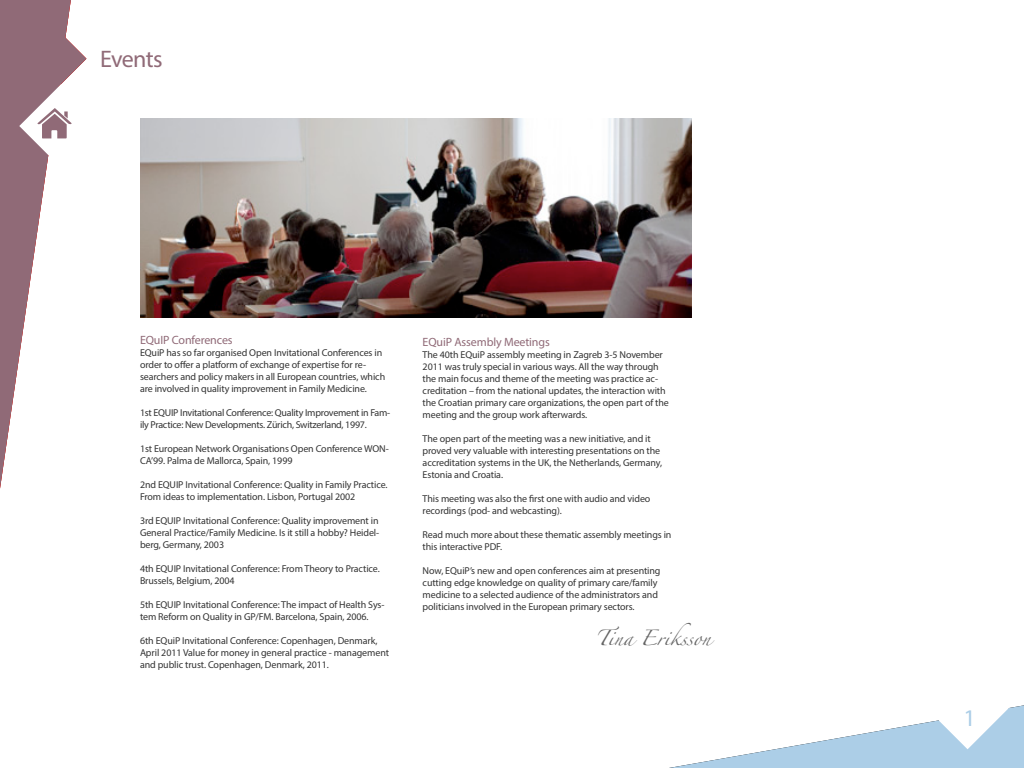
<style>
.page{position:relative;width:1024px;height:768px;background:#fff}
.page>*{position:absolute;margin:0;border:0;box-sizing:border-box;transform-origin:0 0}
.t1{font:24px "Myriad Pro";letter-spacing:-.03em;color:#906a77}
.t2{font:24px "Myriad Pro";color:#accee7}
.t3{font:14px "Zapfino";color:#646464}
.t4{font:12px "Myriad Pro";letter-spacing:-.01em;color:#906a77}
.t5{font:10px/12px "Myriad Pro";letter-spacing:-.01em;color:#333}
</style>
<div class="page">
<svg style="left:0;top:0;width:71px;height:489px"></svg>
<img style="left:140px;top:119px;width:551px;height:199px">
<svg style="left:669px;top:705px;width:355px;height:63px"></svg>
<svg style="left:3px;top:17px;width:84px;height:138px"></svg>
<h1 class="t1" style="left:100px;top:44px;width:64px">Events</h1>
<p class="t4" style="left:140px;top:333px;width:94px">EQuIP Conferences</p>
<p class="t5" style="left:140px;top:347px;width:247px">EQuiP has so far organised Open Invitational Conferences in order to offer a platform of exchange of expertise for re&shy;searchers and policy makers in all European countries, which are involved in quality improvement in Family Medicine.</p>
<p class="t5" style="left:140px;top:407px;width:252px">1st EQUIP Invitational Conference: Quality Improvement in Fam&shy;ily Practice: New Developments. Zürich, Switzerland, 1997.</p>
<p class="t5" style="left:140px;top:443px;width:250px">1st European Network Organisations Open Conference WON-<br>CA’99. Palma de Mallorca, Spain, 1999</p>
<p class="t5" style="left:140px;top:479px;width:249px">2nd EQUIP Invitational Conference: Quality in Family Practice.<br>From ideas to implementation. Lisbon, Portugal 2002</p>
<p class="t5" style="left:140px;top:515px;width:241px;text-align:justify">3rd EQUIP Invitational Conference: Quality improvement in General Practice/Family Medicine. Is it still a hobby? Heidel&shy;berg, Germany, 2003</p>
<p class="t5" style="left:140px;top:563px;width:241px">4th EQUIP Invitational Conference: From Theory to Practice.<br>Brussels, Belgium, 2004</p>
<p class="t5" style="left:140px;top:599px;width:246px">5th EQUIP Invitational Conference: The impact of Health Sys&shy;tem Reform on Quality in GP/FM. Barcelona, Spain, 2006.</p>
<p class="t5" style="left:140px;top:635px;width:251px">6th EQuiP Invitational Conference: Copenhagen, Denmark,<br>April 2011 Value for money in general practice - management and public trust. Copenhagen, Denmark, 2011.</p>
<p class="t4" style="left:423px;top:334px;width:129px">EQuiP Assembly Meetings</p>
<p class="t5" style="left:423px;top:348px;width:248px">The 40th EQuiP assembly meeting in Zagreb 3-5 November 2011 was truly special in various ways. All the way through the main focus and theme of the meeting was practice ac&shy;creditation – from the national updates, the interaction with the Croatian primary care organizations, the open part of the meeting and the group work afterwards.</p>
<p class="t5" style="left:423px;top:432px;width:241px">The open part of the meeting was a new initiative, and it proved very valuable with interesting presentations on the accreditation systems in the UK, the Netherlands, Germany, Estonia and Croatia.</p>
<p class="t5" style="left:423px;top:492px;width:229px">This meeting was also the first one with audio and video recordings (pod- and webcasting).</p>
<p class="t5" style="left:423px;top:528px;width:250px">Read much more about these thematic assembly meetings in this interactive PDF.</p>
<p class="t5" style="left:423px;top:564px;width:239px">Now, EQuiP’s new and open conferences aim at presenting cutting edge knowledge on quality of primary care/family medicine to a selected audience of the administrators and politicians involved in the European primary sectors.</p>
<h2 class="t3" style="left:595px;top:632px;width:117px">Tina Eriksson</h2>
<h1 class="t2" style="left:963px;top:703px;width:14px">1</h1>
</div>
